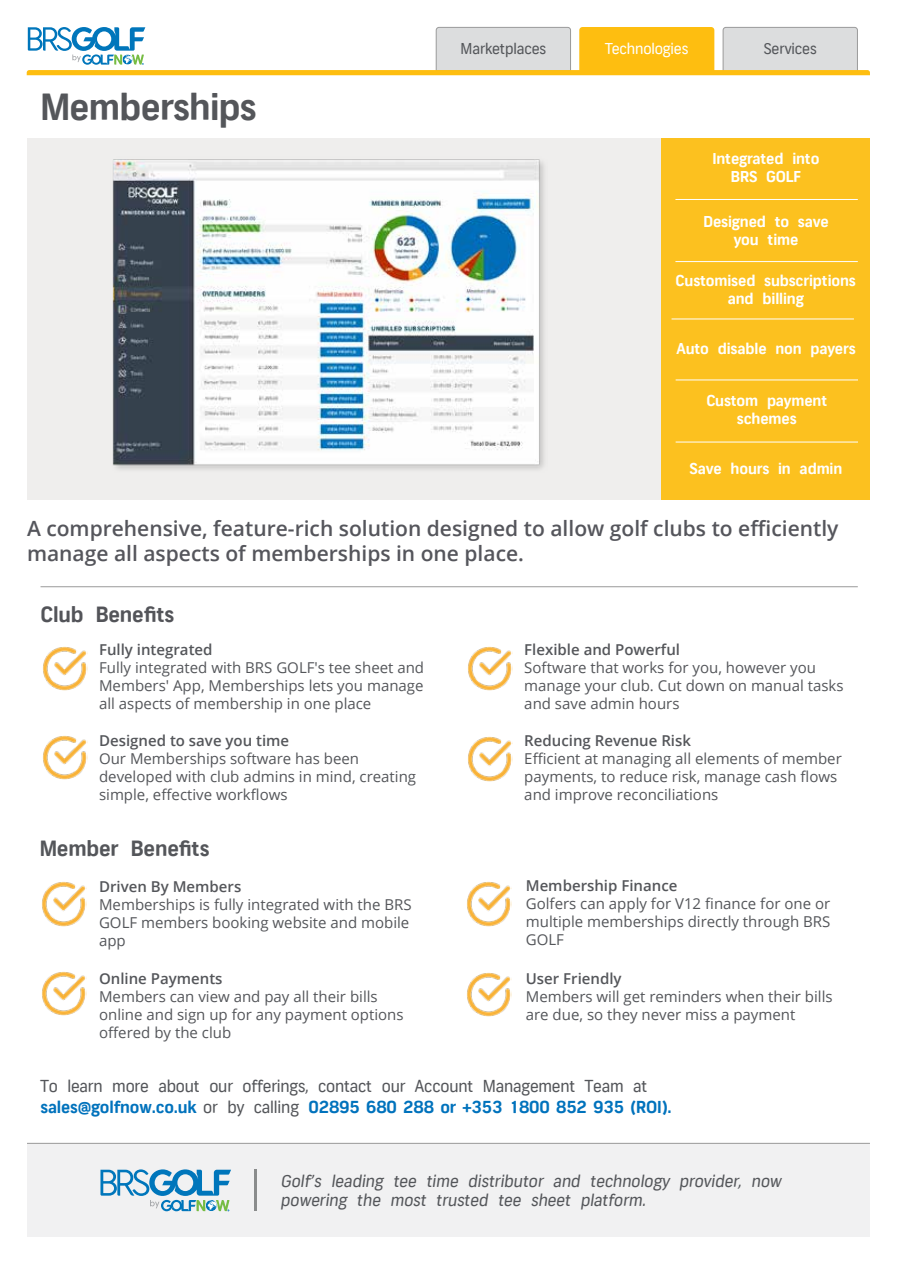
<style>
.page{position:relative;width:897px;height:1264px;background:#fff}
.page>*{position:absolute;margin:0;border:0;box-sizing:border-box;transform-origin:0 0}
.t1{font:700 36px "GC Frank";letter-spacing:-.02em;color:#54565a}
.t2{font:600 21px/25.2px "Open Sans";color:#55565c}
.t3{font:700 21px "GC Frank";letter-spacing:-.01em;color:#54565a}
.t4{font:700 21px "GC Frank";letter-spacing:-.01em;color:#535459}
.t5{font:16.5px/19.8px "GC Frank";letter-spacing:-.01em;color:#54565a}
.t6{font:15px/18px "Open Sans";color:#54565a}
.t7{font:600 15px "Open Sans";color:#54565a}
.t8{font:700 15px/18px "GC Frank";letter-spacing:-.01em;color:#fff;text-align:center}
.t9{font:15px "GC Frank";letter-spacing:-.01em;color:#54565a}
.t10{font:15px "GC Frank";letter-spacing:-.01em;color:#fff}
.s1{font-weight:700;color:#0072bc}
</style>
<div class="page">
<div style="left:27px;top:138px;width:842px;height:361px;background:#efeeed"></div>
<img style="left:112px;top:159px;width:432px;height:311px">
<div style="left:662px;top:138px;width:207px;height:361px;background:#fcc11f"></div>
<hr style="left:675px;top:199px;width:182px;height:1px;background:#fff">
<hr style="left:675px;top:261px;width:182px;height:1px;background:#fff">
<hr style="left:40px;top:586px;width:817px;height:1px;background:#9a9a9a">
<div style="left:27px;top:1143px;width:842px;height:94px;background:#f1f1f2"></div>
<hr style="left:27px;top:1143px;width:842px;height:1px;background:#9a9a9a">
<hr style="left:255px;top:1169px;width:2px;height:42px;background:#8a8c8c">
<svg style="left:100px;top:1169px;width:131px;height:42px"></svg>
<svg style="left:27px;top:27px;width:842px;height:48px"></svg>
<hr style="left:675px;top:379px;width:182px;height:1px;background:#fff">
<hr style="left:675px;top:442px;width:182px;height:1px;background:#fff">
<hr style="left:671px;top:319px;width:182px;height:1px;background:#fff">
<img style="left:43px;top:646px;width:44px;height:45px">
<img style="left:43px;top:735px;width:44px;height:45px">
<img style="left:468px;top:646px;width:44px;height:45px">
<img style="left:468px;top:736px;width:44px;height:46px">
<img style="left:42px;top:881px;width:45px;height:46px">
<img style="left:42px;top:971px;width:45px;height:45px">
<img style="left:467px;top:881px;width:44px;height:46px">
<img style="left:467px;top:972px;width:44px;height:45px">
<h1 class="t1" style="left:40px;top:85px;width:217px">Memberships</h1>
<p class="t9" style="left:460px;top:40px;width:87px">Marketplaces</p>
<p class="t10" style="left:605px;top:40px;width:84px">Technologies</p>
<p class="t9" style="left:763px;top:40px;width:54px">Services</p>
<p class="t8" style="left:712px;top:151px;width:108px">Integrated into<br>BRS GOLF</p>
<p class="t8" style="left:703px;top:213px;width:127px">Designed to save you time</p>
<p class="t8" style="left:675px;top:273px;width:182px">Customised subscriptions and billing</p>
<p class="t8" style="left:676px;top:340px;width:181px">Auto disable non payers</p>
<p class="t8" style="left:706px;top:392px;width:122px">Custom payment schemes</p>
<p class="t8" style="left:689px;top:461px;width:154px">Save hours in admin</p>
<h2 class="t2" style="left:27px;top:515px;width:813px">A comprehensive, feature-rich solution designed to allow golf clubs to efficiently manage all aspects of memberships in one place.</h2>
<h2 class="t4" style="left:40px;top:601px;width:135px">Club Benefits</h2>
<p class="t7" style="left:99px;top:639px;width:115px">Fully integrated</p>
<p class="t6" style="left:99px;top:658px;width:326px;text-align:justify">Fully integrated with BRS GOLF's tee sheet and Members' App, Memberships lets you manage all aspects of membership in one place</p>
<p class="t7" style="left:99px;top:730px;width:192px">Designed to save you time</p>
<p class="t6" style="left:99px;top:749px;width:318px">Our Memberships software has been developed with club admins in mind, creating simple, effective workflows</p>
<h2 class="t3" style="left:40px;top:835px;width:171px">Member Benefits</h2>
<p class="t7" style="left:99px;top:876px;width:144px">Driven By Members</p>
<p class="t6" style="left:99px;top:895px;width:314px">Memberships is fully integrated with the BRS<br>GOLF members booking website and mobile app</p>
<p class="t7" style="left:99px;top:968px;width:125px">Online Payments</p>
<p class="t6" style="left:99px;top:987px;width:306px">Members can view and pay all their bills online and sign up for any payment options offered by the club</p>
<p class="t7" style="left:524px;top:639px;width:157px">Flexible and Powerful</p>
<p class="t6" style="left:524px;top:658px;width:321px">Software that works for you, however you manage your club. Cut down on manual tasks and save admin hours</p>
<p class="t7" style="left:524px;top:730px;width:168px">Reducing Revenue Risk</p>
<p class="t6" style="left:524px;top:749px;width:319px">Efficient at managing all elements of member payments, to reduce risk, manage cash flows and improve reconciliations</p>
<p class="t7" style="left:525px;top:875px;width:153px">Membership Finance</p>
<p class="t6" style="left:525px;top:894px;width:306px;text-align:justify">Golfers can apply for V12 finance for one or multiple memberships directly through BRS GOLF</p>
<p class="t7" style="left:525px;top:968px;width:97px">User Friendly</p>
<p class="t6" style="left:525px;top:987px;width:308px">Members will get reminders when their bills are due, so they never miss a payment</p>
<p class="t5" style="left:40px;top:1076px;width:632px;line-height:21px">To learn more about our offerings, contact our Account Management Team at <span class="s1">sales@golfnow.co.uk</span> or by calling <span class="s1">02895 680 288 or +353 1800 852 935 (ROI).</span></p>
<p class="t5" style="left:280px;top:1171px;width:505px">Golf’s leading tee time distributor and technology provider, now powering the most trusted tee sheet platform.</p>
</div>
